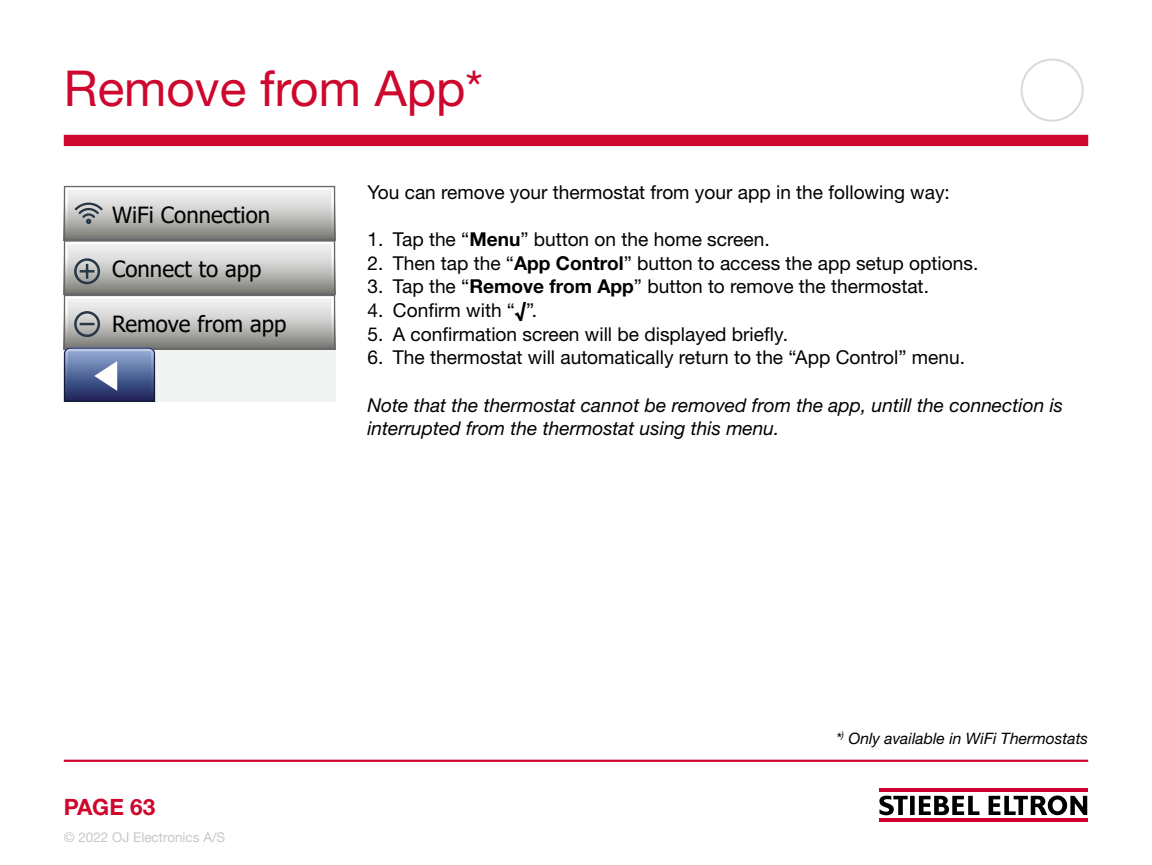
<style>
.page{position:relative;width:1152px;height:865px;background:#fff}
.page>*{position:absolute;margin:0;border:0;box-sizing:border-box;transform-origin:0 0}
.t1{font:49.5px "Helvetica Neue LTW1 G";color:#cd072d}
.t2{font:700 22.5px "Helvetica Neue LTW1 G";letter-spacing:-.01em;color:#cd072d}
.t3{font:22.28px "Tahoma";color:#000101}
.t4{font:22.28px "Tahoma";color:#000}
.t5{font:19.12px "Helvetica Neue LTW1 G";color:#000}
.t6{font:italic 19.12px/23.6px "Helvetica Neue LTW1 G";color:#000}
.t7{font:italic 15.75px "Helvetica Neue LTW1 G";color:#000}
.t8{font:13.5px "Helvetica Neue LTW1 G";color:#c7c7c7}
.s1{font-weight:700}
</style>
<div class="page">
<div style="left:64px;top:135px;width:1024px;height:11px;background:#cd072d"></div>
<hr style="left:64px;top:759px;width:1024px;height:2px;background:#cd072d">
<hr style="left:879px;top:788px;width:208px;height:4px;background:#cd0030">
<hr style="left:879px;top:818px;width:208px;height:3px;background:#cd0030">
<svg style="left:919px;top:795px;width:60px;height:19px"></svg>
<div style="left:910px;top:795px;width:5px;height:19px;background:#000"></div>
<svg style="left:988px;top:795px;width:99px;height:19px"></svg>
<svg style="left:879px;top:795px;width:29px;height:20px"></svg>
<div style="left:1020px;top:58px;width:64px;height:64px;border:2px solid #dadada;border-radius:50%"></div>
<svg style="left:64px;top:186px;width:271px;height:215px"></svg>
<h1 class="t1" style="left:64px;top:57px;width:421px">Remove from App*</h1>
<p class="t3" style="left:112px;top:200px;width:160px">WiFi Connection</p>
<p class="t3" style="left:112px;top:254px;width:151px">Connect to app</p>
<p class="t3" style="left:112px;top:309px;width:176px">Remove from app</p>
<p class="t4" style="left:137px;top:200px;width:143px">-Fi Connection</p>
<p class="t4" style="left:225px;top:255px;width:15px">A</p>
<p class="t4" style="left:250px;top:309px;width:15px">A</p>
<p class="t5" style="left:367px;top:180px;width:584px">You can remove your thermostat from your app in the following way:</p>
<p class="t5" style="left:367px;top:227px;width:401px">1. Tap the “<span class="s1">Menu</span>” button on the home screen.</p>
<p class="t5" style="left:367px;top:251px;width:609px">2. Then tap the “<span class="s1">App Control</span>” button to access the app setup options.</p>
<p class="t5" style="left:367px;top:275px;width:560px">3. Tap the “<span class="s1">Remove from App</span>” button to remove the thermostat.</p>
<p class="t5" style="left:367px;top:298px;width:168px">4. Confirm with “<span class="s1">√</span>”.</p>
<p class="t5" style="left:367px;top:322px;width:419px">5. A confirmation screen will be displayed briefly.</p>
<p class="t5" style="left:367px;top:345px;width:596px">6. The thermostat will automatically return to the “App Control” menu.</p>
<p class="t6" style="left:367px;top:392px;width:697px">Note that the thermostat cannot be removed from the app, untill the connection is interrupted from the thermostat using this menu.</p>
<p class="t2" style="left:64px;top:793px;width:93px">PAGE 63</p>
<p class="t8" style="left:64px;top:828px;width:163px">© 2022 OJ Electronics A/S</p>
<p class="t7" style="left:836px;top:728px;width:254px">*<sup>)</sup> Only available in WiFi Thermostats</p>
</div>
